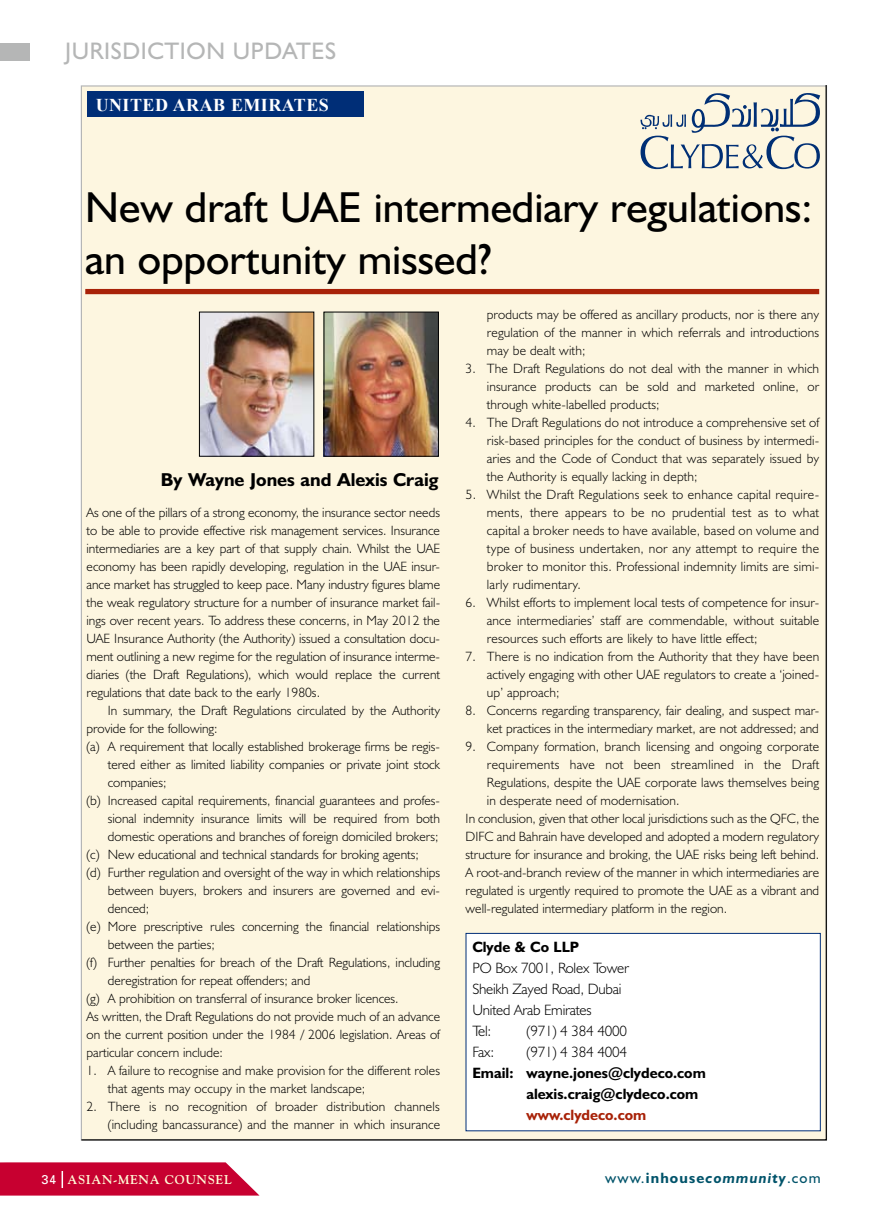
<style>
.page{position:relative;width:893px;height:1212px;background:#fff}
.page>*{position:absolute;margin:0;border:0;box-sizing:border-box;transform-origin:0 0}
.t1{font:43.5px/52.2px "Humanist 521 BT";color:#000}
.t2{font:24px "Humanist 521 BT";letter-spacing:.025em;color:#b5b6b6}
.t3{font:700 18.75px "Humanist 521 BT";color:#000}
.t4{font:700 18px "Times New Roman";letter-spacing:.025em;color:#fff}
.t5{font:300 15px/21px "Humanist 521 BT";letter-spacing:-.015em;color:#000}
.t6{font:700 15px/21px "Humanist 521 BT";color:#000}
.t7{font:italic 700 15px "Humanist 521 BT";letter-spacing:.075em;color:#00536a}
.t8{font:700 15px "Humanist 521 BT";color:#a82208}
.t9{font:300 13.5px/18px "Humanist 521 BT";color:#000;text-align:justify}
.t10{font:300 13.5px "Humanist 521 BT";letter-spacing:.025em;color:#000}
.t11{font:700 12.75px "Goudy";letter-spacing:.05em;color:#fffcd7}
.s1{font-family:"Univers";font-weight:400;color:#fff}
.s2{font-weight:400;font-style:normal}
.s3{font-style:normal}
</style>
<div class="page">
<div style="left:0;top:43px;width:30px;height:18px;background:#b5b6b6"></div>
<svg style="left:0;top:1162px;width:259px;height:33px;background:#cb1440"></svg>
<div style="left:80px;top:85px;width:747px;height:1056px;background:#fdf6e0"></div>
<div style="left:87px;top:91px;width:276px;height:26px;background:#002e77"></div>
<div style="left:85px;top:289px;width:734px;height:5px;background:#a82208"></div>
<svg style="left:639px;top:87px;width:181px;height:82px;background:#d2d4cd"></svg>
<div style="left:466px;top:933px;width:354px;height:198px;background:#fff"></div>
<div style="left:466px;top:933px;width:355px;height:198px;border:1px solid #002e77"></div>
<img style="left:326px;top:314px;width:111px;height:140px">
<div style="left:324px;top:312px;width:115px;height:144px;border:1px solid #000"></div>
<img style="left:201px;top:314px;width:111px;height:140px">
<h2 class="t2" style="left:65px;top:36px;width:273px">JURISDICTION UPDATES</h2>
<h3 class="t4" style="left:96px;top:95px;width:223px">UNITED ARAB EMIRATES</h3>
<h1 class="t1" style="left:85px;top:180px;width:729px">New draft UAE intermediary regulations: an opportunity missed?</h1>
<h3 class="t3" style="left:161px;top:468px;width:279px">By Wayne Jones and Alexis Craig</h3>
<p class="t9" style="left:87px;top:504px;width:355px">As one of the pillars of a strong economy, the insurance sector needs to be able to provide effective risk management services. Insurance intermediaries are a key part of that supply chain. Whilst the UAE economy has been rapidly developing, regulation in the UAE insur&shy;ance market has struggled to keep pace. Many industry figures blame the weak regulatory structure for a number of insurance market fail&shy;ings over recent years. To address these concerns, in May 2012 the UAE Insurance Authority (the Authority) issued a consultation docu&shy;ment outlining a new regime for the regulation of insurance interme&shy;diaries (the Draft Regulations), which would replace the current regulations that date back to the early 1980s.</p>
<p class="t9" style="left:108px;top:701px;width:334px">In summary, the Draft Regulations circulated by the Authority</p>
<p class="t9" style="left:87px;top:719px;width:133px">provide for the following:</p>
<p class="t9" style="left:87px;top:737px;width:355px">(a) A requirement that locally established brokerage firms be regis-</p>
<p class="t9" style="left:108px;top:755px;width:334px">tered either as limited liability companies or private joint stock</p>
<p class="t9" style="left:108px;top:773px;width:60px">companies;</p>
<p class="t9" style="left:87px;top:791px;width:355px">(b) Increased capital requirements, financial guarantees and profes-</p>
<p class="t9" style="left:108px;top:809px;width:334px">sional indemnity insurance limits will be required from both</p>
<p class="t9" style="left:108px;top:827px;width:332px">domestic operations and branches of foreign domiciled brokers;</p>
<p class="t9" style="left:87px;top:845px;width:334px">(c) New educational and technical standards for broking agents;</p>
<p class="t9" style="left:87px;top:863px;width:355px">(d) Further regulation and oversight of the way in which relationships</p>
<p class="t9" style="left:108px;top:881px;width:334px">between buyers, brokers and insurers are governed and evi-</p>
<p class="t9" style="left:108px;top:899px;width:43px">denced;</p>
<p class="t9" style="left:87px;top:917px;width:355px">(e) More prescriptive rules concerning the financial relationships</p>
<p class="t9" style="left:108px;top:935px;width:109px">between the parties;</p>
<p class="t9" style="left:87px;top:953px;width:355px">(f) Further penalties for breach of the Draft Regulations, including</p>
<p class="t9" style="left:108px;top:971px;width:204px">deregistration for repeat offenders; and</p>
<p class="t9" style="left:87px;top:989px;width:314px">(g) A prohibition on transferral of insurance broker licences.</p>
<p class="t9" style="left:87px;top:1007px;width:355px">As written, the Draft Regulations do not provide much of an advance</p>
<p class="t9" style="left:87px;top:1025px;width:355px">on the current position under the 1984 / 2006 legislation. Areas of</p>
<p class="t9" style="left:87px;top:1043px;width:138px">particular concern include:</p>
<p class="t9" style="left:108px;top:1061px;width:334px;text-indent:-21px">1. A failure to recognise and make provision for the different roles that agents may occupy in the market landscape;</p>
<p class="t9" style="left:87px;top:1097px;width:355px;text-align:right">2. There is no recognition of broader distribution channels (including bancassurance) and the manner in which insurance</p>
<p class="t9" style="left:487px;top:305px;width:334px">products may be offered as ancillary products, nor is there any regulation of the manner in which referrals and introductions may be dealt with;</p>
<p class="t9" style="left:487px;top:359px;width:334px;text-indent:-21px">3. The Draft Regulations do not deal with the manner in which insurance products can be sold and marketed online, or through white-labelled products;</p>
<p class="t9" style="left:487px;top:413px;width:334px;text-indent:-21px">4. The Draft Regulations do not introduce a comprehensive set of risk-based principles for the conduct of business by intermedi&shy;aries and the Code of Conduct that was separately issued by the Authority is equally lacking in depth;</p>
<p class="t9" style="left:487px;top:485px;width:334px;text-indent:-21px">5. Whilst the Draft Regulations seek to enhance capital require&shy;ments, there appears to be no prudential test as to what capital a broker needs to have available, based on volume and type of business undertaken, nor any attempt to require the broker to monitor this. Professional indemnity limits are simi&shy;larly rudimentary.</p>
<p class="t9" style="left:487px;top:593px;width:334px;text-indent:-21px">6. Whilst efforts to implement local tests of competence for insur&shy;ance intermediaries’ staff are commendable, without suitable resources such efforts are likely to have little effect;</p>
<p class="t9" style="left:487px;top:647px;width:334px;text-indent:-21px">7. There is no indication from the Authority that they have been actively engaging with other UAE regulators to create a ‘joined&shy;up’ approach;</p>
<p class="t9" style="left:466px;top:701px;width:355px;text-align:right">8. Concerns regarding transparency, fair dealing, and suspect mar&shy;ket practices in the intermediary market, are not addressed; and</p>
<p class="t9" style="left:466px;top:737px;width:355px">9. Company formation, branch licensing and ongoing corporate</p>
<p class="t10" style="left:487px;top:756px;width:334px">requirements have not been streamlined in the Draft</p>
<p class="t9" style="left:487px;top:773px;width:334px">Regulations, despite the UAE corporate laws themselves being</p>
<p class="t9" style="left:487px;top:791px;width:194px">in desperate need of modernisation.</p>
<p class="t9" style="left:466px;top:809px;width:355px">In conclusion, given that other local jurisdictions such as the QFC, the</p>
<p class="t9" style="left:466px;top:827px;width:355px">DIFC and Bahrain have developed and adopted a modern regulatory</p>
<p class="t9" style="left:466px;top:845px;width:355px">structure for insurance and broking, the UAE risks being left behind.</p>
<p class="t9" style="left:466px;top:863px;width:355px">A root-and-branch review of the manner in which intermediaries are</p>
<p class="t9" style="left:466px;top:881px;width:355px">regulated is urgently required to promote the UAE as a vibrant and</p>
<p class="t9" style="left:466px;top:899px;width:263px">well-regulated intermediary platform in the region.</p>
<p class="t6" style="left:472px;top:936px;width:108px">Clyde &amp; Co LLP</p>
<p class="t5" style="left:472px;top:957px;width:158px">PO Box 7001, Rolex Tower<br>Sheikh Zayed Road, Dubai<br>United Arab Emirates<br>Tel:</p>
<p class="t5" style="left:526px;top:1020px;width:102px">(971) 4 384 4000</p>
<p class="t5" style="left:472px;top:1041px;width:23px">Fax:</p>
<p class="t5" style="left:526px;top:1041px;width:102px">(971) 4 384 4004</p>
<p class="t6" style="left:526px;top:1062px;width:181px;text-indent:-54px">Email: wayne.jones@clydeco.com alexis.craig@clydeco.com</p>
<p class="t8" style="left:526px;top:1106px;width:121px">www.clydeco.com</p>
<p class="t11" style="left:42px;top:1172px;width:192px"><span class="s1">34</span> ASIAN-MENA COUNSEL</p>
<p class="t7" style="left:605px;top:1169px;width:217px"><span class="s2">www.</span><span class="s3">inhouse</span>community<span class="s2">.com</span></p>
</div>
